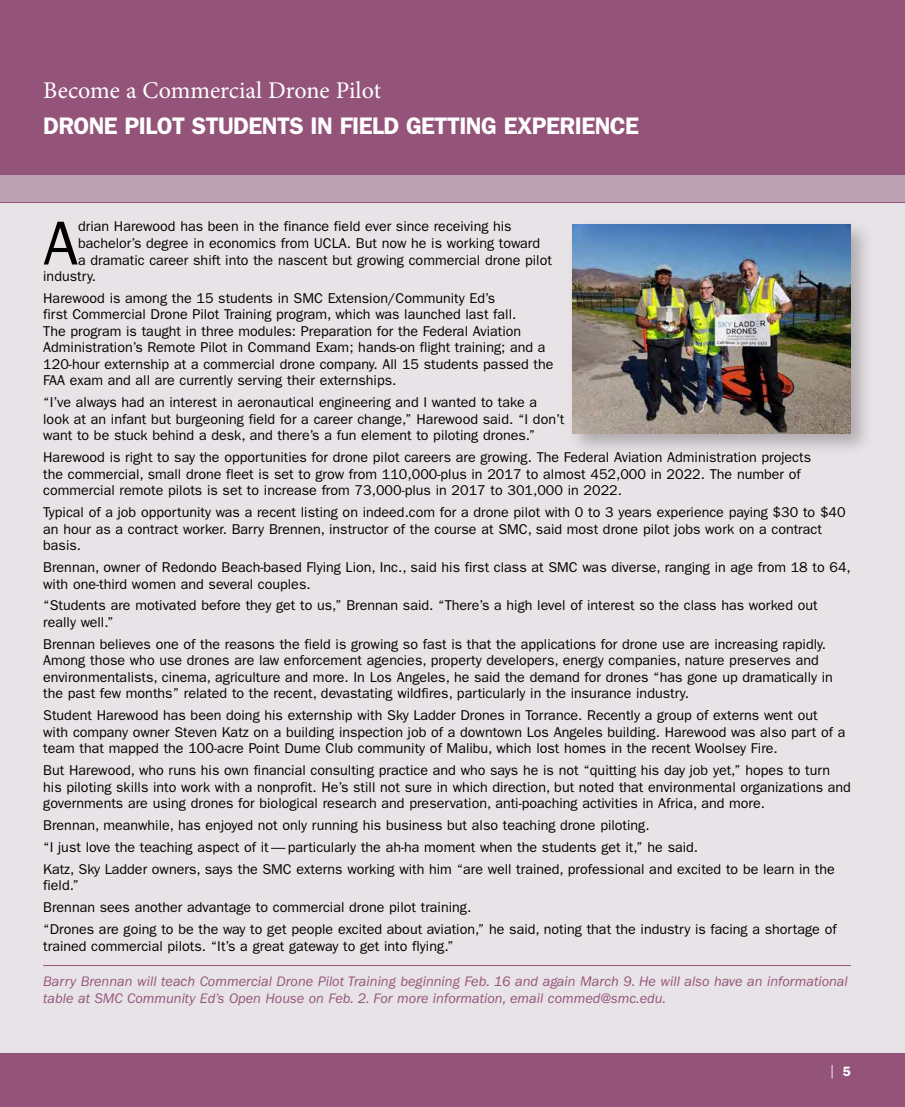
<style>
.page{position:relative;width:905px;height:1107px;background:#fff}
.page>*{position:absolute;margin:0;border:0;box-sizing:border-box;transform-origin:0 0}
.t1{font:62.4px "ITC Franklin Gothic Std";color:#000}
.t2{font:600 24px "ITC Franklin Gothic Std";letter-spacing:-.025em;color:#fff}
.t3{font:24px "Minion Pro";color:#fff}
.t4{font:14.25px/16.5px "ITC Franklin Gothic Std";color:#000}
.t5{font:italic 14.25px/16.5px "ITC Franklin Gothic Std";color:#94547a}
.t6{font:13.5px "ITC Franklin Gothic Std";color:#94547a}
.s1{font-weight:600}
</style>
<div class="page">
<div style="left:0;top:202px;width:904px;height:851px;background:#e8e3e7"></div>
<div style="left:0;top:0;width:904px;height:202px;background:#94547a"></div>
<div style="left:0;top:175px;width:904px;height:27px;background:#bca2b0"></div>
<div style="left:0;top:1053px;width:904px;height:54px;background:#94547a"></div>
<hr style="left:43px;top:965px;width:808px;height:1px;background:#94547a">
<div style="left:567px;top:219px;width:307px;height:238px;background:#000;opacity:.25"></div>
<img style="left:572px;top:224px;width:278px;height:209px">
<h2 class="t3" style="left:43px;top:81px;width:339px">Become a Commercial Drone Pilot</h2>
<h2 class="t2" style="left:43px;top:117px;width:597px">DRONE PILOT STUDENTS IN FIELD GETTING EXPERIENCE</h2>
<h1 class="t1" style="left:43px;top:217px;width:36px">A</h1>
<p class="t4" style="left:78px;top:220px;width:435px">drian Harewood has been in the finance field ever since receiving his</p>
<p class="t4" style="left:78px;top:236px;width:463px">bachelor’s degree in economics from UCLA. But now he is working toward</p>
<p class="t4" style="left:78px;top:253px;width:475px">a dramatic career shift into the nascent but growing commercial drone pilot</p>
<p class="t4" style="left:43px;top:269px;width:54px">industry.</p>
<p class="t4" style="left:43px;top:291px;width:512px">Harewood is among the 15 students in SMC Extension/Community Ed’s<br>first Commercial Drone Pilot Training program, which was launched last fall.<br>The program is taught in three modules: Preparation for the Federal Aviation Administration’s Remote Pilot in Command Exam; hands-on flight training; and a 120-hour externship at a commercial drone company. All 15 students passed the FAA exam and all are currently serving their externships.</p>
<p class="t4" style="left:43px;top:395px;width:522px">“I’ve always had an interest in aeronautical engineering and I wanted to take a look at an infant but burgeoning field for a career change,” Harewood said. “I don’t want to be stuck behind a desk, and there’s a fun element to piloting drones.”</p>
<p class="t4" style="left:43px;top:450px;width:769px">Harewood is right to say the opportunities for drone pilot careers are growing. The Federal Aviation Administration projects the commercial, small drone fleet is set to grow from 110,000-plus in 2017 to almost 452,000 in 2022. The number of commercial remote pilots is set to increase from 73,000-plus in 2017 to 301,000 in 2022.</p>
<p class="t4" style="left:43px;top:505px;width:803px">Typical of a job opportunity was a recent listing on indeed.com for a drone pilot with 0 to 3 years experience paying $30 to $40 an hour as a contract worker. Barry Brennen, instructor of the course at SMC, said most drone pilot jobs work on a contract basis.</p>
<p class="t4" style="left:43px;top:560px;width:809px">Brennan, owner of Redondo Beach-based Flying Lion, Inc., said his first class at SMC was diverse, ranging in age from 18 to 64, with one-third women and several couples.</p>
<p class="t4" style="left:43px;top:599px;width:776px">“Students are motivated before they get to us,” Brennan said. “There’s a high level of interest so the class has worked out really well.”</p>
<p class="t4" style="left:43px;top:637px;width:791px">Brennan believes one of the reasons the field is growing so fast is that the applications for drone use are increasing rapidly.<br>Among those who use drones are law enforcement agencies, property developers, energy companies, nature preserves and environmentalists, cinema, agriculture and more. In Los Angeles, he said the demand for drones “has gone up dramatically in the past few months” related to the recent, devastating wildfires, particularly in the insurance industry.</p>
<p class="t4" style="left:43px;top:708px;width:803px">Student Harewood has been doing his externship with Sky Ladder Drones in Torrance. Recently a group of externs went out with company owner Steven Katz on a building inspection job of a downtown Los Angeles building. Harewood was also part of a team that mapped the 100-acre Point Dume Club community of Malibu, which lost homes in the recent Woolsey Fire.</p>
<p class="t4" style="left:43px;top:763px;width:809px">But Harewood, who runs his own financial consulting practice and who says he is not “quitting his day job yet,” hopes to turn his piloting skills into work with a nonprofit. He’s still not sure in which direction, but noted that environmental organizations and governments are using drones for biological research and preservation, anti-poaching activities in Africa, and more.</p>
<p class="t4" style="left:43px;top:815px;width:793px;line-height:21.9px">Brennan, meanwhile, has enjoyed not only running his business but also teaching drone piloting.<br>“I just love the teaching aspect of it — particularly the ah-ha moment when the students get it,” he said.<br>Katz, Sky Ladder owners, says the SMC externs working with him “are well trained, professional and excited to be learn in the</p>
<p class="t4" style="left:43px;top:876px;width:795px;line-height:21.9px">field.”<br>Brennan sees another advantage to commercial drone pilot training.<br>“Drones are going to be the way to get people excited about aviation,” he said, noting that the industry is facing a shortage of</p>
<p class="t4" style="left:43px;top:939px;width:412px">trained commercial pilots. “It’s a great gateway to get into flying.”</p>
<p class="t5" style="left:43px;top:974px;width:806px">Barry Brennan will teach Commercial Drone Pilot Training beginning Feb. 16 and again March 9. He will also have an informational table at SMC Community Ed’s Open House on Feb. 2. For more information, email commed@smc.edu.</p>
<p class="t6" style="left:830px;top:1065px;width:22px">| <span class="s1">5</span></p>
</div>
